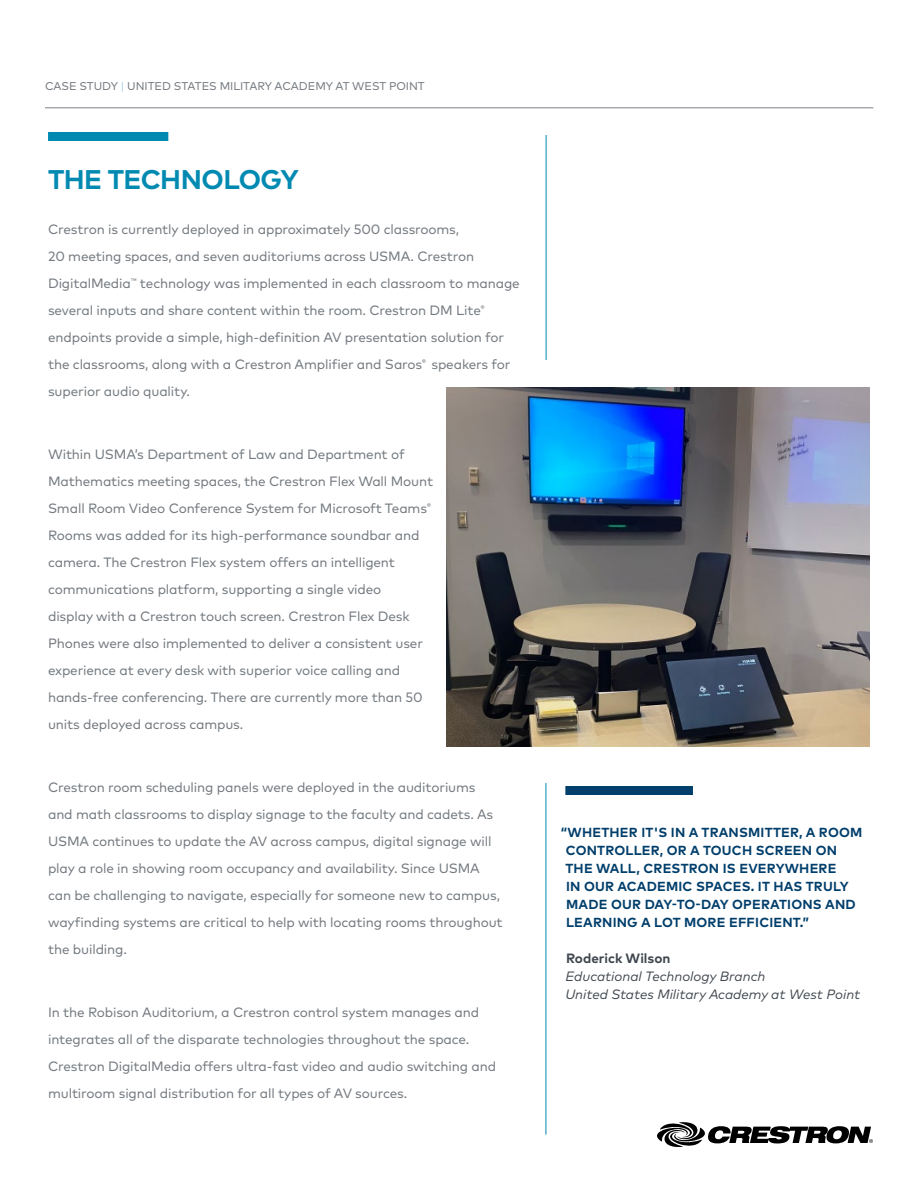
<style>
.page{position:relative;width:918px;height:1188px;background:#fff}
.page>*{position:absolute;margin:0;border:0;box-sizing:border-box;transform-origin:0 0}
.t1{font:700 27px "Mark Pro";letter-spacing:-.025em;color:#008ab1}
.t2{font:13.5px/27px "Mark Pro";letter-spacing:-.01em;color:#747a80}
.t3{font:italic 13.5px/18px "Mark Pro";color:#40474f}
.t4{font:700 13.5px "Mark Pro";color:#40474f}
.t5{font:700 13.2px/18px "Mark Pro";letter-spacing:.015em;color:#003e6b}
.t6{font:11.25px "Mark Pro";letter-spacing:-.005em;color:#747a80}
.s1{font-weight:300;color:#8cc3d9}
</style>
<div class="page">
<hr style="left:45px;top:108px;width:828px;height:1px;background:#7c8288">
<hr style="left:546px;top:135px;width:1px;height:225px;background:#008ab1">
<hr style="left:546px;top:783px;width:1px;height:352px;background:#008ab1">
<img style="left:446px;top:387px;width:423px;height:360px">
<svg style="left:657px;top:1122px;width:216px;height:25px"></svg>
<div style="left:48px;top:132px;width:120px;height:9px;background:#008ab1"></div>
<div style="left:565px;top:786px;width:128px;height:9px;background:#003e6b"></div>
<p class="t6" style="left:45px;top:78px;width:381px">CASE STUDY <span class="s1">|</span> UNITED STATES MILITARY ACADEMY AT WEST POINT</p>
<h1 class="t1" style="left:48px;top:159px;width:252px">THE TECHNOLOGY</h1>
<p class="t2" style="left:48px;top:215px;width:473px">Crestron is currently deployed in approximately 500 classrooms,<br>20 meeting spaces, and seven auditoriums across USMA. Crestron DigitalMedia<sup>™</sup> technology was implemented in each classroom to manage several inputs and share content within the room. Crestron DM Lite<sup>® </sup>endpoints provide a simple, high-definition AV presentation solution for the classrooms, along with a Crestron Amplifier and Saros<sup>®</sup> speakers for superior audio quality.</p>
<p class="t2" style="left:48px;top:440px;width:387px">Within USMA’s Department of Law and Department of Mathematics meeting spaces, the Crestron Flex Wall Mount Small Room Video Conference System for Microsoft Teams<sup>® </sup>Rooms was added for its high‑performance soundbar and camera. The Crestron Flex system offers an intelligent communications platform, supporting a single video<br>display with a Crestron touch screen. Crestron Flex Desk Phones were also implemented to deliver a consistent user experience at every desk with superior voice calling and hands‑free conferencing. There are currently more than 50 units deployed across campus.</p>
<p class="t2" style="left:48px;top:773px;width:456px">Crestron room scheduling panels were deployed in the auditoriums and math classrooms to display signage to the faculty and cadets. As USMA continues to update the AV across campus, digital signage will play a role in showing room occupancy and availability. Since USMA can be challenging to navigate, especially for someone new to campus, wayfinding systems are critical to help with locating rooms throughout the building.</p>
<p class="t2" style="left:48px;top:998px;width:450px">In the Robison Auditorium, a Crestron control system manages and integrates all of the disparate technologies throughout the space.<br>Crestron DigitalMedia offers ultra-fast video and audio switching and multiroom signal distribution for all types of AV sources.</p>
<p class="t5" style="left:566px;top:822px;width:298px;text-indent:-5px">“WHETHER IT'S IN A TRANSMITTER, A ROOM CONTROLLER, OR A TOUCH SCREEN ON THE WALL, CRESTRON IS EVERYWHERE<br>IN OUR ACADEMIC SPACES. IT HAS TRULY MADE OUR DAY-TO-DAY OPERATIONS AND LEARNING A LOT MORE EFFICIENT.”</p>
<p class="t4" style="left:566px;top:948px;width:106px">Roderick Wilson</p>
<p class="t3" style="left:565px;top:966px;width:296px">Educational Technology Branch<br>United States Military Academy at West Point</p>
</div>
